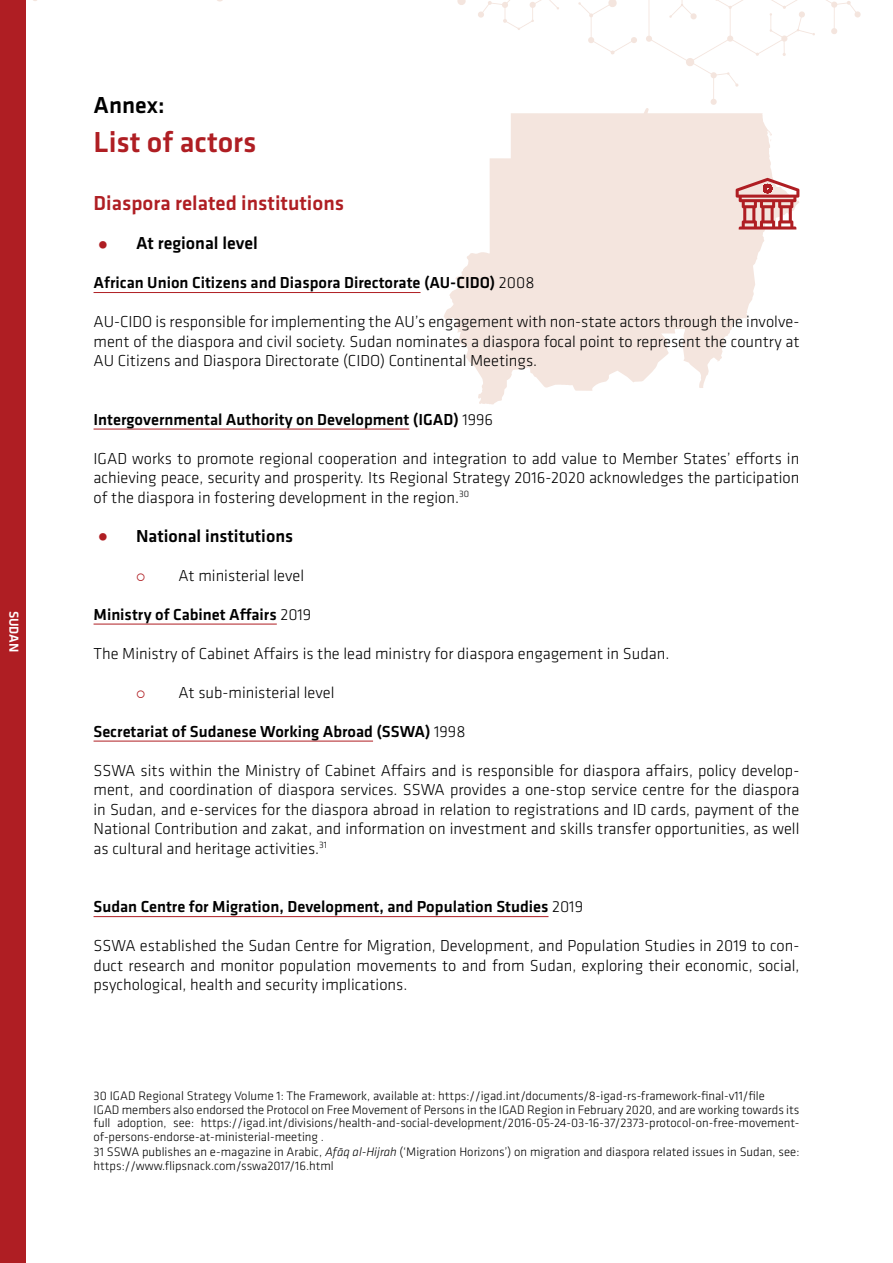
<style>
.page{position:relative;width:893px;height:1263px;background:#fff}
.page>*{position:absolute;margin:0;border:0;box-sizing:border-box;transform-origin:0 0}
.t1{font:500 30px "Klavika";color:#af1e23}
.t2{font:500 24px "Klavika";color:#000}
.t3{font:500 21px "Klavika";color:#af1e23}
.t4{font:500 18px "Klavika";color:#000}
.t5{font:300 16.5px/19.5px "Klavika";color:#000;text-align:justify}
.t6{font:500 16.5px "Klavika";color:#000}
.t7{font:500 13.5px "Klavika";color:#fff}
.t8{font:300 12.75px/13.5px "Klavika";color:#000}
.s1{color:#af1e23}
.s2{font-weight:300}
.s3{font-style:italic}
</style>
<div class="page">
<div style="left:0;top:0;width:26px;height:1263px;background:#af1e23"></div>
<svg style="left:578px;top:0;width:59px;height:55px"></svg>
<svg style="left:457px;top:0;width:102px;height:30px"></svg>
<svg style="left:646px;top:0;width:215px;height:105px"></svg>
<svg style="left:444px;top:108px;width:329px;height:296px;fill:#f4e5de"></svg>
<hr style="left:94px;top:292px;width:327px;height:1px;background:#af1e23">
<hr style="left:94px;top:429px;width:315px;height:1px;background:#af1e23">
<hr style="left:94px;top:624px;width:183px;height:1px;background:#af1e23">
<hr style="left:94px;top:741px;width:279px;height:1px;background:#af1e23">
<hr style="left:94px;top:916px;width:454px;height:1px;background:#af1e23">
<svg style="left:736px;top:178px;width:63px;height:52px;background:#d79090"></svg>
<p class="t7" style="left:23px;top:610px;width:43px;rotate:90deg">SUDAN</p>
<h2 class="t2" style="left:94px;top:88px;width:73px">Annex:</h2>
<h1 class="t1" style="left:94px;top:121px;width:165px">List of actors</h1>
<p class="t3" style="left:94px;top:189px;width:252px">Diaspora related institutions</p>
<p class="t4" style="left:94px;top:231px;width:166px"><span class="s1">•</span> At regional level</p>
<p class="t6" style="left:94px;top:271px;width:442px">African Union Citizens and Diaspora Directorate (AU-CIDO) <span class="s2">2008</span></p>
<p class="t5" style="left:94px;top:312px;width:707px">AU-CIDO is responsible for implementing the AU’s engagement with non-state actors through the involve&shy;ment of the diaspora and civil society. Sudan nominates a diaspora focal point to represent the country at AU Citizens and Diaspora Directorate (CIDO) Continental Meetings.</p>
<p class="t6" style="left:94px;top:408px;width:401px">Intergovernmental Authority on Development (IGAD) <span class="s2">1996</span></p>
<p class="t5" style="left:94px;top:448px;width:707px">IGAD works to promote regional cooperation and integration to add value to Member States’ efforts in achieving peace, security and prosperity. Its Regional Strategy 2016-2020 acknowledges the participation of the diaspora in fostering development in the region.<sup>30</sup></p>
<p class="t4" style="left:94px;top:523px;width:201px"><span class="s1">•</span> National institutions</p>
<p class="t5" style="left:179px;top:565px;width:127px">At ministerial level</p>
<p class="t6" style="left:94px;top:603px;width:219px">Ministry of Cabinet Affairs <span class="s2">2019</span></p>
<p class="t5" style="left:94px;top:643px;width:577px">The Ministry of Cabinet Affairs is the lead ministry for diaspora engagement in Sudan.</p>
<p class="t5" style="left:179px;top:682px;width:157px">At sub-ministerial level</p>
<p class="t6" style="left:94px;top:720px;width:373px">Secretariat of Sudanese Working Abroad (SSWA) <span class="s2">1998</span></p>
<p class="t5" style="left:94px;top:760px;width:707px">SSWA sits within the Ministry of Cabinet Affairs and is responsible for diaspora affairs, policy develop&shy;ment, and coordination of diaspora services. SSWA provides a one-stop service centre for the diaspora in Sudan, and e-services for the diaspora abroad in relation to registrations and ID cards, payment of the National Contribution and zakat, and information on investment and skills transfer opportunities, as well as cultural and heritage activities.<sup>31</sup></p>
<p class="t6" style="left:94px;top:895px;width:491px">Sudan Centre for Migration, Development, and Population Studies <span class="s2">2019</span></p>
<p class="t5" style="left:94px;top:936px;width:707px">SSWA established the Sudan Centre for Migration, Development, and Population Studies in 2019 to con&shy;duct research and monitor population movements to and from Sudan, exploring their economic, social, psychological, health and security implications.</p>
<p class="t8" style="left:94px;top:1089px;width:707px">30 IGAD Regional Strategy Volume 1: The Framework, available at: https://igad.int/documents/8-igad-rs-framework-final-v11/file<br>IGAD members also endorsed the Protocol on Free Movement of Persons in the IGAD Region in February 2020, and are working towards its full adoption, see: https://igad.int/divisions/health-and-social-development/2016-05-24-03-16-37/2373-protocol-on-free-movement&shy;of-persons-endorse-at-ministerial-meeting .</p>
<p class="t8" style="left:94px;top:1145px;width:707px">31 SSWA publishes an e-magazine in Arabic, <span class="s3">Afāq al-Hijrah</span> (‘Migration Horizons’) on migration and diaspora related issues in Sudan, see: https://www.flipsnack.com/sswa2017/16.html</p>
</div>
